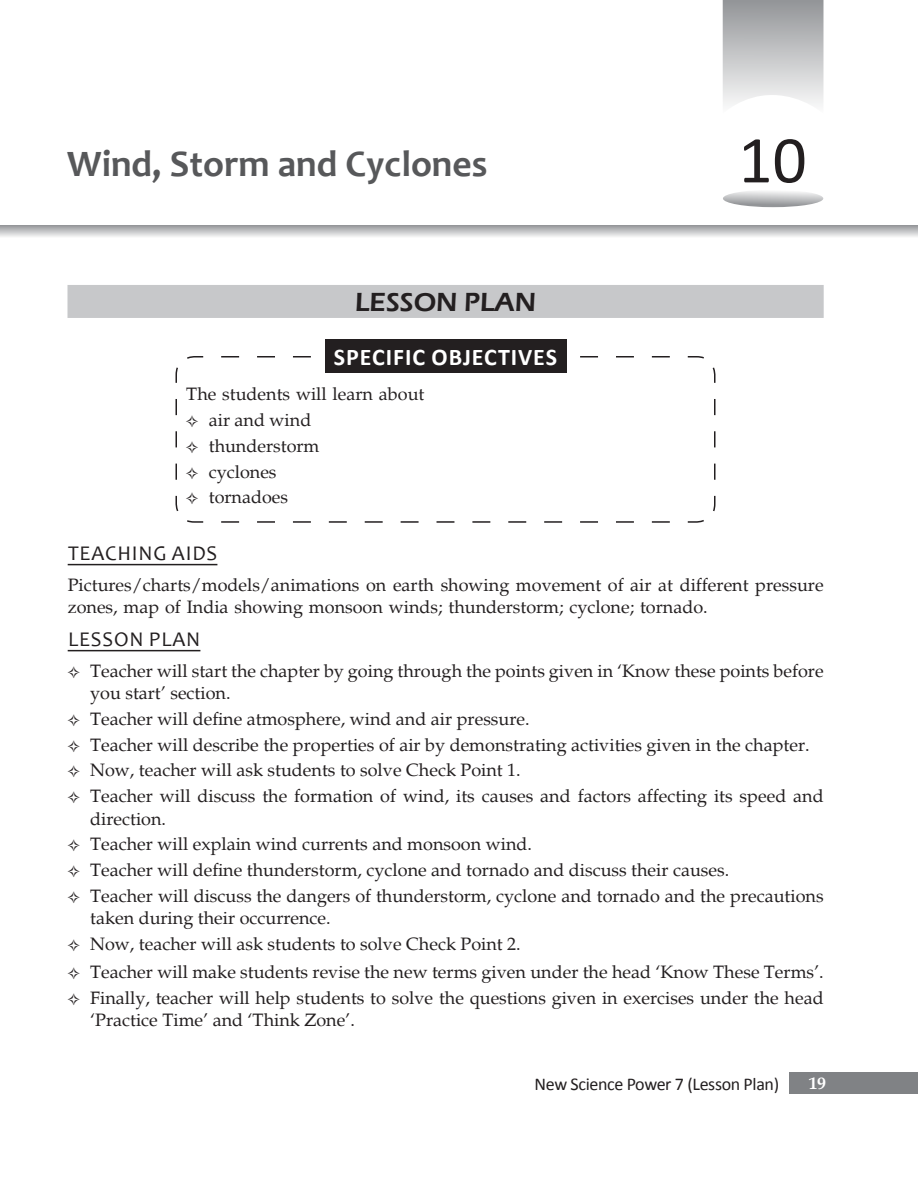
<style>
.page{position:relative;width:918px;height:1188px;background:#fff}
.page>*{position:absolute;margin:0;border:0;box-sizing:border-box;transform-origin:0 0}
.t1{font:67.5px "Calibri";color:#231f20}
.Chapter_Name{font:700 37.5px "Candara";color:#57585a}
.Lesson_plan{font:600 27px "Eras ITC";color:#231f20}
.Heading_1{font:700 24px "Calibri";letter-spacing:.04em;color:#fff}
.Heading_2{font:21px "Candara";letter-spacing:.04em;color:#231f20}
.Body{font:18px/22.5px "Palatino";color:#231f20}
.t2{font:18px "Calibri";letter-spacing:-.02em;color:#231f20}
.t3{font:700 18px "Palatino";color:#fff}
</style>
<div class="page">
<div style="left:790px;top:1072px;width:128px;height:22px;background:#808285"></div>
<svg style="left:723px;top:0;width:101px;height:105px;background:#c4c5c6"></svg>
<svg style="left:0;top:225px;width:918px;height:12px;background:#c3c4c5"></svg>
<svg style="left:723px;top:190px;width:100px;height:17px"></svg>
<hr style="left:68px;top:564px;width:149px;height:1px;background:#231f20">
<hr style="left:68px;top:650px;width:132px;height:1px;background:#231f20">
<svg style="left:175px;top:355px;width:541px;height:168px"></svg>
<div style="left:325px;top:339px;width:241px;height:34px;background:#231f20"></div>
<div style="left:68px;top:285px;width:756px;height:33px;background:#c7c8ca"></div>
<svg style="left:187px;top:416px;width:11px;height:11px"></svg>
<svg style="left:187px;top:442px;width:11px;height:11px"></svg>
<svg style="left:187px;top:467px;width:11px;height:12px"></svg>
<svg style="left:187px;top:493px;width:11px;height:12px"></svg>
<p class="Chapter_Name" style="left:67px;top:141px;width:422px">Wind, Storm and Cyclones</p>
<p class="t1" style="left:738px;top:117px;width:70px">10</p>
<p class="Lesson_plan" style="left:355px;top:287px;width:183px">LESSON PLAN</p>
<p class="Heading_1" style="left:334px;top:342px;width:225px">SPECIFIC OBJECTIVES</p>
<p class="Body" style="left:186px;top:384px;width:240px">The students will learn about</p>
<p class="Body" style="left:209px;top:409px;width:104px">air and wind</p>
<p class="Body" style="left:209px;top:435px;width:112px">thunderstorm</p>
<p class="Body" style="left:209px;top:461px;width:69px">cyclones</p>
<p class="Body" style="left:209px;top:487px;width:81px">tornadoes</p>
<p class="Heading_2" style="left:68px;top:540px;width:151px">TEACHING AIDS</p>
<p class="Body" style="left:68px;top:574px;width:757px">Pictures/charts/models/animations on earth showing movement of air at different pressure zones, map of India showing monsoon winds; thunderstorm; cyclone; tornado.</p>
<p class="Heading_2" style="left:68px;top:626px;width:134px">LESSON PLAN</p>
<p class="Body" style="left:90px;top:660px;width:735px">Teacher will start the chapter by going through the points given in ‘Know these points before you start’ section.</p>
<p class="Body" style="left:90px;top:708px;width:441px">Teacher will define atmosphere, wind and air pressure.</p>
<p class="Body" style="left:90px;top:734px;width:721px">Teacher will describe the properties of air by demonstrating activities given in the chapter.</p>
<p class="Body" style="left:90px;top:759px;width:432px">Now, teacher will ask students to solve Check Point 1.</p>
<p class="Body" style="left:90px;top:785px;width:735px">Teacher will discuss the formation of wind, its causes and factors affecting its speed and direction.</p>
<p class="Body" style="left:90px;top:833px;width:443px">Teacher will explain wind currents and monsoon wind.</p>
<p class="Body" style="left:90px;top:859px;width:641px">Teacher will define thunderstorm, cyclone and tornado and discuss their causes.</p>
<p class="Body" style="left:90px;top:885px;width:735px">Teacher will discuss the dangers of thunderstorm, cyclone and tornado and the precautions taken during their occurrence.</p>
<p class="Body" style="left:90px;top:933px;width:432px">Now, teacher will ask students to solve Check Point 2.</p>
<p class="Body" style="left:90px;top:961px;width:735px">Teacher will make students revise the new terms given under the head ‘Know These Terms’.</p>
<p class="Body" style="left:90px;top:987px;width:735px">Finally, teacher will help students to solve the questions given in exercises under the head ‘Practice Time’ and ‘Think Zone’.</p>
<p class="t2" style="left:535px;top:1073px;width:246px">New Science Power 7 (Lesson Plan)</p>
<p class="t3" style="left:808px;top:1073px;width:19px">19</p>
</div>
